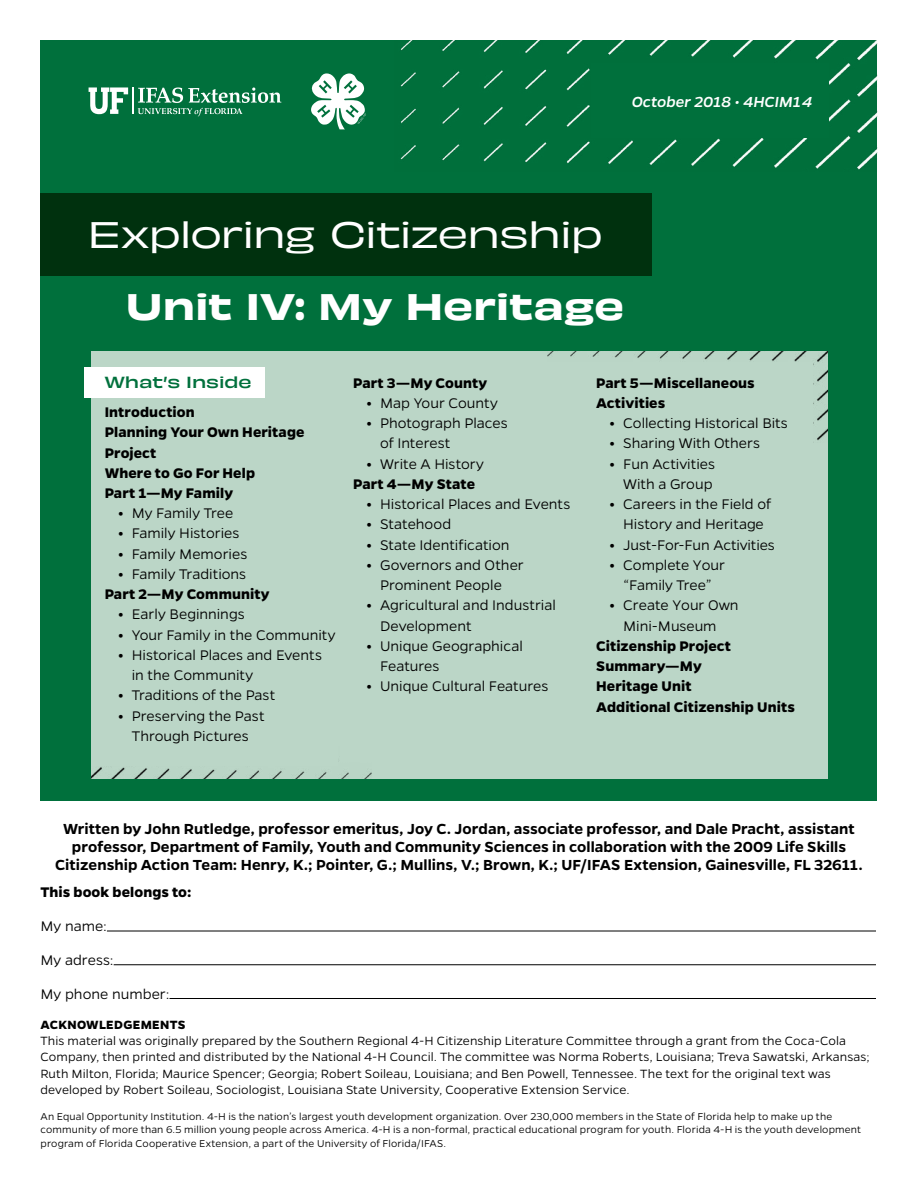
<style>
.page{position:relative;width:918px;height:1188px;background:#fff}
.page>*{position:absolute;margin:0;border:0;box-sizing:border-box;transform-origin:0 0}
.t1{font:expanded 34.5px/72.3px "Obviously";letter-spacing:-.025em;color:#fff}
.t2{font:600 16.5px/18px "Gentona";letter-spacing:.005em;color:#000;text-align:center}
.t3{font:italic 500 16.5px "Gentona";color:#fff}
.t4{font:300 15.75px/20.2px "Gentona";color:#000;text-align:center}
.t5{font:700 15.75px/20.2px "Gentona";letter-spacing:.005em;color:#000}
.t6{font:500 expanded 15px "Obviously";letter-spacing:-.005em;color:#00703c}
.t7{font:300 13.5px/16.5px "Gentona";letter-spacing:.01em;color:#000}
.t8{font:700 13.5px "Gentona";letter-spacing:.02em;color:#000}
.t9{font:300 11.25px/13.5px "Gentona";letter-spacing:.015em;color:#000}
.s1{font-style:inherit}
.s2{font-family:"Obviously Wide Semi";font-stretch:normal}
.s3{font-weight:700}
</style>
<div class="page">
<div style="left:40px;top:40px;width:838px;height:761px;background:#00703c"></div>
<img style="left:400px;top:40px;width:478px;height:132px">
<svg style="left:311px;top:73px;width:55px;height:56px"></svg>
<div style="left:91px;top:351px;width:737px;height:427px;background:#bbd6c7"></div>
<img style="left:91px;top:767px;width:281px;height:11px">
<img style="left:547px;top:351px;width:281px;height:90px">
<div style="left:591px;top:64px;width:237px;height:74px;background:#00703c"></div>
<div style="left:40px;top:193px;width:612px;height:82px;background:#00310e"></div>
<svg style="left:89px;top:87px;width:192px;height:29px"></svg>
<div style="left:85px;top:367px;width:180px;height:31px;background:#fff"></div>
<div style="left:340px;top:362px;width:245px;height:400px;background:#bbd6c7"></div>
<div style="left:583px;top:362px;width:230px;height:412px;background:#bbd6c7"></div>
<hr style="left:107px;top:931px;width:769px;height:1px;background:#000">
<hr style="left:114px;top:964px;width:762px;height:1px;background:#000">
<hr style="left:170px;top:998px;width:706px;height:1px;background:#000">
<p class="t3" style="left:632px;top:93px;width:186px">October 2018 • 4HCIM1<span class="s1">4</span></p>
<h1 class="t1" style="left:125px;top:195px;width:501px;text-indent:-38px">Exploring Citizenship<br><span class="s2">Unit IV: My Heritage</span></h1>
<h2 class="t6" style="left:105px;top:370px;width:148px">What’s Inside</h2>
<p class="t5" style="left:105px;top:402px;width:92px">Introduction</p>
<p class="t5" style="left:105px;top:422px;width:201px">Planning Your Own Heritage<br>Project</p>
<p class="t5" style="left:105px;top:462px;width:152px">Where to Go For Help</p>
<p class="t5" style="left:105px;top:483px;width:130px">Part 1—My Family</p>
<p class="t4" style="left:118px;top:503px;width:117px"><span class="s3">•</span> My Family Tree</p>
<p class="t4" style="left:118px;top:523px;width:123px"><span class="s3">•</span> Family Histories</p>
<p class="t4" style="left:118px;top:543px;width:131px"><span class="s3">•</span> Family Memories</p>
<p class="t4" style="left:118px;top:564px;width:129px"><span class="s3">•</span> Family Traditions</p>
<p class="t5" style="left:105px;top:584px;width:166px">Part 2—My Community</p>
<p class="t4" style="left:118px;top:604px;width:128px"><span class="s3">•</span> Early Beginnings</p>
<p class="t4" style="left:118px;top:624px;width:219px"><span class="s3">•</span> Your Family in the Community</p>
<p class="t4" style="left:132px;top:645px;width:192px;text-align:left;text-indent:-14px"><span class="s3">•</span> Historical Places and Events in the Community</p>
<p class="t4" style="left:118px;top:685px;width:159px"><span class="s3">•</span> Traditions of the Past</p>
<p class="t4" style="left:118px;top:705px;width:148px"><span class="s3">•</span> Preserving the Past<br>Through Pictures</p>
<p class="t5" style="left:353px;top:372px;width:136px">Part 3—My County</p>
<p class="t4" style="left:367px;top:393px;width:133px"><span class="s3">•</span> Map Your County</p>
<p class="t4" style="left:380px;top:413px;width:129px;text-align:left;text-indent:-14px"><span class="s3">•</span> Photograph Places of Interest</p>
<p class="t4" style="left:367px;top:453px;width:119px"><span class="s3">•</span> Write A History</p>
<p class="t5" style="left:353px;top:474px;width:123px">Part 4—My State</p>
<p class="t4" style="left:367px;top:494px;width:205px"><span class="s3">•</span> Historical Places and Events</p>
<p class="t4" style="left:367px;top:514px;width:86px"><span class="s3">•</span> Statehood</p>
<p class="t4" style="left:367px;top:534px;width:144px"><span class="s3">•</span> State Identification</p>
<p class="t4" style="left:367px;top:555px;width:159px"><span class="s3">•</span> Governors and Other<br>Prominent People</p>
<p class="t4" style="left:380px;top:595px;width:177px;text-align:left;text-indent:-14px"><span class="s3">•</span> Agricultural and Industrial<br>Development</p>
<p class="t4" style="left:380px;top:636px;width:144px;text-align:left;text-indent:-14px"><span class="s3">•</span> Unique Geographical<br>Features</p>
<p class="t4" style="left:367px;top:676px;width:183px"><span class="s3">•</span> Unique Cultural Features</p>
<p class="t5" style="left:596px;top:372px;width:160px">Part 5—Miscellaneous<br>Activities</p>
<p class="t4" style="left:610px;top:413px;width:180px"><span class="s3">•</span> Collecting Historical Bits</p>
<p class="t4" style="left:610px;top:433px;width:152px"><span class="s3">•</span> Sharing With Others</p>
<p class="t4" style="left:610px;top:453px;width:107px;text-align:right"><span class="s3">•</span> Fun Activities<br>With a Group</p>
<p class="t4" style="left:610px;top:494px;width:163px"><span class="s3">•</span> Careers in the Field of<br>History and Heritage</p>
<p class="t4" style="left:610px;top:534px;width:167px"><span class="s3">•</span> Just-For-Fun Activities</p>
<p class="t4" style="left:610px;top:555px;width:117px"><span class="s3">•</span> Complete Your “Family Tree”</p>
<p class="t4" style="left:610px;top:595px;width:130px"><span class="s3">•</span> Create Your Own<br>Mini-Museum</p>
<p class="t5" style="left:596px;top:636px;width:136px">Citizenship Project<br>Summary—My<br>Heritage Unit</p>
<p class="t5" style="left:596px;top:696px;width:200px">Additional Citizenship Units</p>
<p class="t2" style="left:55px;top:820px;width:809px">Written by John Rutledge, professor emeritus, Joy C. Jordan, associate professor, and Dale Pracht, assistant professor, Department of Family, Youth and Community Sciences in collaboration with the 2009 Life Skills<br>Citizenship Action Team: Henry, K.; Pointer, G.; Mullins, V.; Brown, K.; UF/IFAS Extension, Gainesville, FL 32611.</p>
<h2 class="t5" style="left:40px;top:882px;width:152px">This book belongs to:</h2>
<p class="t4" style="left:40px;top:916px;width:68px">My name:</p>
<p class="t4" style="left:40px;top:949px;width:75px">My adress:</p>
<p class="t4" style="left:40px;top:983px;width:131px">My phone number:</p>
<h2 class="t8" style="left:41px;top:1016px;width:147px">ACKNOWLEDGEMENTS</h2>
<p class="t7" style="left:40px;top:1032px;width:831px">This material was originally prepared by the Southern Regional 4-H Citizenship Literature Committee through a grant from the Coca-Cola Company, then printed and distributed by the National 4-H Council. The committee was Norma Roberts, Louisiana; Treva Sawatski, Arkansas; Ruth Milton, Florida; Maurice Spencer; Georgia; Robert Soileau, Louisiana; and Ben Powell, Tennessee. The text for the original text was developed by Robert Soileau, Sociologist, Louisiana State University, Cooperative Extension Service.</p>
<p class="t9" style="left:40px;top:1109px;width:822px">An Equal Opportunity Institution. 4-H is the nation’s largest youth development organization. Over 230,000 members in the State of Florida help to make up the community of more than 6.5 million young people across America. 4-H is a non-formal, practical educational program for youth. Florida 4-H is the youth development program of Florida Cooperative Extension, a part of the University of Florida/IFAS.</p>
</div>
